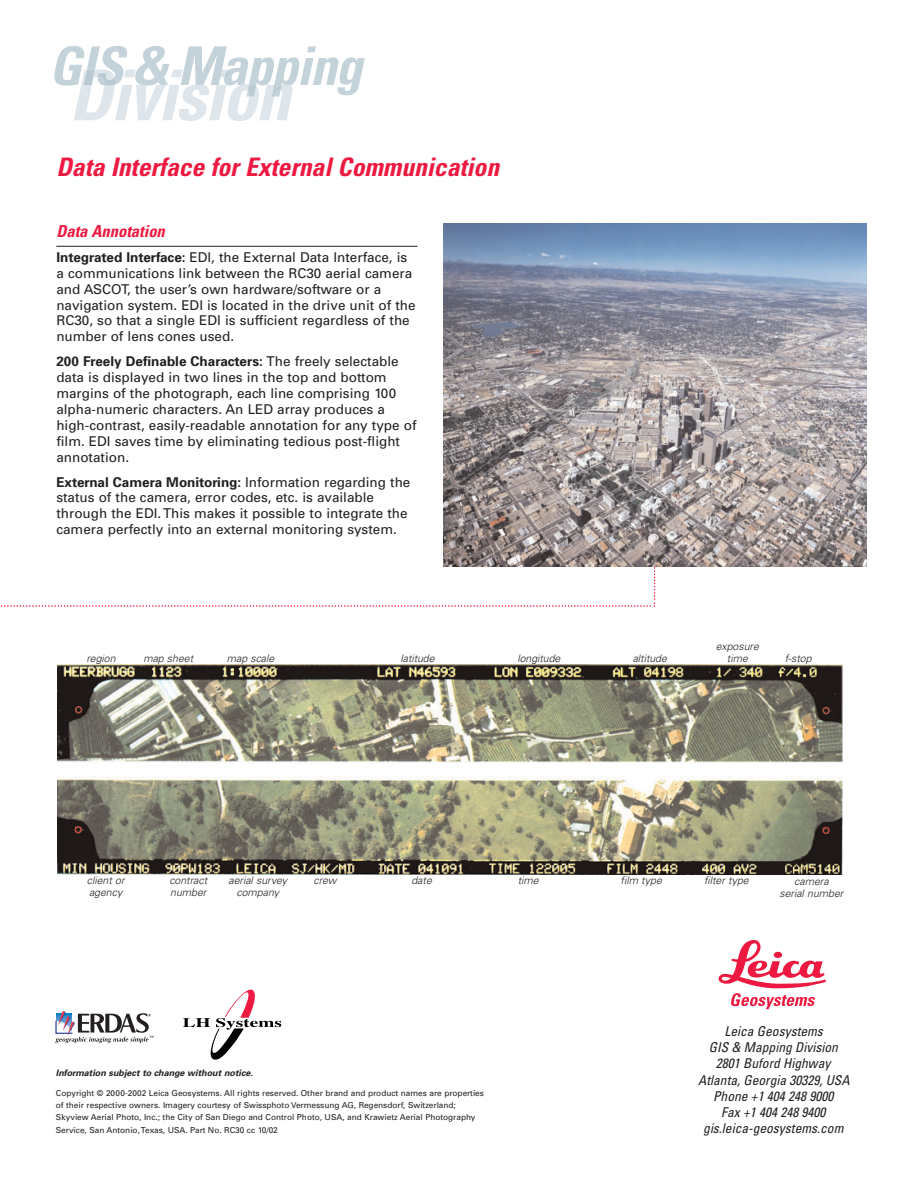
<style>
.page{position:relative;width:918px;height:1188px;background:#fff}
.page>*{position:absolute;margin:0;border:0;box-sizing:border-box;transform-origin:0 0}
.t1{font:italic 700 condensed 25.5px "Univers";color:#ed1941}
.t2{font:italic 700 condensed 16.5px "Univers";color:#ed1941}
.t3{font:13.5px/15.9px "Univers";color:#231f20}
.t4{font:italic condensed 13.5px/16.2px "Univers";color:#231f20;text-align:center}
.t5{font:italic 300 10.5px/12px "Univers";color:#231f20;text-align:center}
.t6{font:italic 700 9px "Univers";color:#231f20}
.t7{font:8.25px/12.3px "Univers";color:#231f20}
.s1{font-weight:700}
</style>
<div class="page">
<svg style="left:183px;top:989px;width:98px;height:71px"></svg>
<svg style="left:55px;top:1011px;width:99px;height:32px"></svg>
<svg style="left:54px;top:46px;width:311px;height:75px"></svg>
<img style="left:58px;top:665px;width:784px;height:209px">
<hr style="left:56px;top:246px;width:361px;height:1px;background:#231f20">
<svg style="left:0;top:566px;width:655px;height:41px"></svg>
<svg style="left:718px;top:940px;width:108px;height:69px"></svg>
<img style="left:443px;top:224px;width:423px;height:342px">
<h1 class="t1" style="left:56px;top:157px;width:444px">Data Interface for External Communication</h1>
<p class="t2" style="left:56px;top:225px;width:110px">Data Annotation</p>
<p class="t3" style="left:56px;top:250px;width:361px"><span class="s1">Integrated Interface:</span> EDI, the External Data Interface, is a communications link between the RC30 aerial camera and ASCOT, the user’s own hardware/software or a navigation system. EDI is located in the drive unit of the RC30, so that a single EDI is sufficient regardless of the number of lens cones used.</p>
<p class="t3" style="left:56px;top:355px;width:362px"><span class="s1">200 Freely Definable Characters:</span> The freely selectable data is displayed in two lines in the top and bottom margins of the photograph, each line comprising 100 alpha-numeric characters. An LED array produces a high-contrast, easily-readable annotation for any type of film. EDI saves time by eliminating tedious post-flight annotation.</p>
<p class="t3" style="left:56px;top:475px;width:356px"><span class="s1">External Camera Monitoring:</span> Information regarding the status of the camera, error codes, etc. is available through the EDI. This makes it possible to integrate the camera perfectly into an external monitoring system.</p>
<p class="t5" style="left:86px;top:653px;width:31px">region</p>
<p class="t5" style="left:143px;top:653px;width:51px">map sheet</p>
<p class="t5" style="left:227px;top:653px;width:49px">map scale</p>
<p class="t5" style="left:400px;top:653px;width:36px">latitude</p>
<p class="t5" style="left:517px;top:653px;width:44px">longitude</p>
<p class="t5" style="left:633px;top:653px;width:36px">altitude</p>
<p class="t5" style="left:716px;top:641px;width:44px">exposure time</p>
<p class="t5" style="left:785px;top:653px;width:28px">f-stop</p>
<p class="t5" style="left:87px;top:876px;width:39px;text-align:left">client or agency</p>
<p class="t5" style="left:169px;top:876px;width:39px;text-align:left">contract number</p>
<p class="t5" style="left:228px;top:876px;width:60px">aerial survey</p>
<p class="t5" style="left:313px;top:876px;width:25px">crew</p>
<p class="t5" style="left:411px;top:876px;width:22px">date</p>
<p class="t5" style="left:518px;top:876px;width:22px">time</p>
<p class="t5" style="left:621px;top:876px;width:43px">film type</p>
<p class="t5" style="left:704px;top:876px;width:46px">filter type</p>
<p class="t5" style="left:237px;top:888px;width:44px">company</p>
<p class="t5" style="left:779px;top:876px;width:65px">camera<br>serial number</p>
<p class="t6" style="left:56px;top:1069px;width:199px">Information subject to change without notice.</p>
<p class="t7" style="left:56px;top:1087px;width:430px">Copyright © 2000-2002 Leica Geosystems. All rights reserved. Other brand and product names are properties of their respective owners. Imagery courtesy of Swissphoto Vermessung AG, Regensdorf, Switzerland; Skyview Aerial Photo, Inc.; the City of San Diego and Control Photo, USA, and Krawietz Aerial Photography Service, San Antonio, Texas, USA. Part No. RC30 cc 10/02</p>
<p class="t4" style="left:698px;top:1024px;width:153px">Leica Geosystems<br>GIS &amp; Mapping Division<br>2801 Buford Highway<br>Atlanta, Georgia 30329, USA<br>Phone +1 404 248 9000<br>Fax +1 404 248 9400 gis.leica-geosystems.com</p>
</div>
